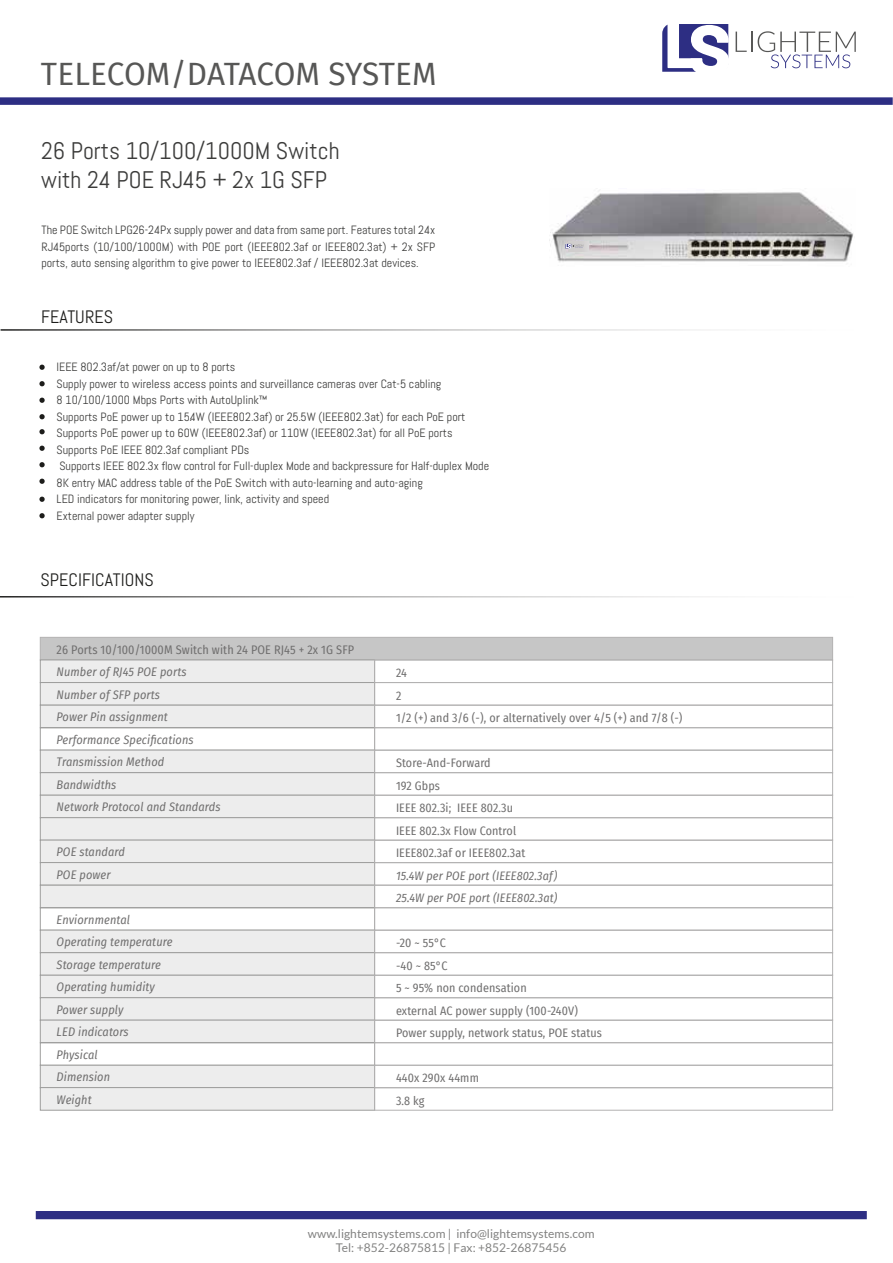
<style>
.page{position:relative;width:893px;height:1263px;background:#fff}
.page>*{position:absolute;margin:0;border:0;box-sizing:border-box;transform-origin:0 0}
.t1{font:31.5px "Fira Sans";letter-spacing:-.005em;color:#575756}
.t2{font:24px/28.8px "Abel";color:#3c3c3b}
.t3{font:18px "Abel";letter-spacing:.005em;color:#1d1d1b}
.t4{font:italic 12.15px/22.5px "Fira Sans Condensed";letter-spacing:.01em;color:#706f6f}
.t5{font:12.15px "Fira Sans Condensed";letter-spacing:.01em;color:#706f6f}
.t6{font:12px/16.5px "Abel";color:#3c3c3b}
.t7{font:12px/22.5px "Fira Sans Condensed";letter-spacing:.01em;color:#706f6f}
.t8{font:12px/14.4px "Lato";letter-spacing:.005em;color:#575756;text-align:center}
.t9{font:italic 12px/22.5px "Fira Sans Condensed";letter-spacing:.01em;color:#706f6f}
</style>
<div class="page">
<div style="left:36px;top:1211px;width:831px;height:8px;border:8px solid #2d2e83"></div>
<svg style="left:662px;top:24px;width:67px;height:48px"></svg>
<svg style="left:736px;top:32px;width:16px;height:20px"></svg>
<svg style="left:758px;top:31px;width:98px;height:37px"></svg>
<div style="left:0;top:97px;width:893px;height:8px;background:#2d2e83"></div>
<svg style="left:39px;top:365px;width:6px;height:5px"></svg>
<svg style="left:39px;top:381px;width:6px;height:5px"></svg>
<svg style="left:39px;top:414px;width:6px;height:5px"></svg>
<svg style="left:39px;top:429px;width:6px;height:5px"></svg>
<svg style="left:39px;top:398px;width:6px;height:5px"></svg>
<svg style="left:39px;top:462px;width:6px;height:5px"></svg>
<svg style="left:39px;top:446px;width:6px;height:5px"></svg>
<svg style="left:39px;top:497px;width:6px;height:5px"></svg>
<svg style="left:39px;top:513px;width:6px;height:5px"></svg>
<svg style="left:39px;top:479px;width:6px;height:5px"></svg>
<div style="left:40px;top:637px;width:793px;height:23px;background:#c6c6c6;border:1px solid #b3b2b2"></div>
<div style="left:40px;top:660px;width:335px;height:23px;background:#ededed;border:1px solid #9d9d9c"></div>
<div style="left:374px;top:660px;width:459px;height:23px;border:1px solid #b3b2b2"></div>
<div style="left:40px;top:682px;width:335px;height:23px;background:#ededed;border:1px solid #9d9d9c"></div>
<div style="left:374px;top:682px;width:459px;height:23px;border:1px solid #b3b2b2"></div>
<div style="left:40px;top:705px;width:335px;height:23px;background:#ededed;border:1px solid #9d9d9c"></div>
<div style="left:374px;top:705px;width:459px;height:23px;border:1px solid #b3b2b2"></div>
<div style="left:40px;top:727px;width:335px;height:23px;border:1px solid #9d9d9c"></div>
<div style="left:374px;top:727px;width:459px;height:23px;border:1px solid #b3b2b2"></div>
<div style="left:40px;top:750px;width:335px;height:23px;background:#ededed;border:1px solid #9d9d9c"></div>
<div style="left:374px;top:750px;width:459px;height:23px;border:1px solid #b3b2b2"></div>
<div style="left:40px;top:772px;width:335px;height:23px;background:#ededed;border:1px solid #9d9d9c"></div>
<div style="left:374px;top:772px;width:459px;height:23px;border:1px solid #b3b2b2"></div>
<div style="left:40px;top:795px;width:335px;height:23px;background:#ededed;border:1px solid #9d9d9c"></div>
<div style="left:374px;top:795px;width:459px;height:23px;border:1px solid #b3b2b2"></div>
<div style="left:40px;top:817px;width:335px;height:23px;background:#ededed;border:1px solid #9d9d9c"></div>
<div style="left:374px;top:817px;width:459px;height:23px;border:1px solid #b3b2b2"></div>
<div style="left:40px;top:840px;width:335px;height:23px;background:#ededed;border:1px solid #9d9d9c"></div>
<div style="left:374px;top:840px;width:459px;height:23px;border:1px solid #b3b2b2"></div>
<div style="left:40px;top:862px;width:335px;height:23px;background:#ededed;border:1px solid #9d9d9c"></div>
<div style="left:374px;top:862px;width:459px;height:23px;border:1px solid #b3b2b2"></div>
<div style="left:40px;top:885px;width:335px;height:23px;background:#ededed;border:1px solid #9d9d9c"></div>
<div style="left:374px;top:885px;width:459px;height:23px;border:1px solid #b3b2b2"></div>
<div style="left:40px;top:907px;width:335px;height:23px;border:1px solid #9d9d9c"></div>
<div style="left:374px;top:907px;width:459px;height:23px;border:1px solid #b3b2b2"></div>
<div style="left:40px;top:930px;width:335px;height:23px;background:#ededed;border:1px solid #9d9d9c"></div>
<div style="left:374px;top:930px;width:459px;height:23px;border:1px solid #b3b2b2"></div>
<div style="left:40px;top:952px;width:335px;height:23px;background:#ededed;border:1px solid #9d9d9c"></div>
<div style="left:374px;top:952px;width:459px;height:23px;border:1px solid #b3b2b2"></div>
<div style="left:40px;top:975px;width:335px;height:23px;background:#ededed;border:1px solid #9d9d9c"></div>
<div style="left:374px;top:975px;width:459px;height:23px;border:1px solid #b3b2b2"></div>
<div style="left:40px;top:997px;width:335px;height:23px;background:#ededed;border:1px solid #9d9d9c"></div>
<div style="left:374px;top:997px;width:459px;height:23px;border:1px solid #b3b2b2"></div>
<div style="left:40px;top:1020px;width:335px;height:23px;background:#ededed;border:1px solid #9d9d9c"></div>
<div style="left:374px;top:1020px;width:459px;height:23px;border:1px solid #b3b2b2"></div>
<div style="left:40px;top:1042px;width:335px;height:23px;border:1px solid #9d9d9c"></div>
<div style="left:374px;top:1042px;width:459px;height:23px;border:1px solid #b3b2b2"></div>
<div style="left:40px;top:1065px;width:335px;height:23px;background:#ededed;border:1px solid #9d9d9c"></div>
<div style="left:374px;top:1065px;width:459px;height:23px;border:1px solid #b3b2b2"></div>
<div style="left:40px;top:1087px;width:335px;height:23px;background:#ededed;border:1px solid #9d9d9c"></div>
<div style="left:374px;top:1087px;width:459px;height:23px;border:1px solid #b3b2b2"></div>
<img style="left:550px;top:190px;width:304px;height:72px">
<div style="left:568px;top:242px;width:21px;height:9px;background:#d5d3d3"></div>
<svg style="left:565px;top:243px;width:18px;height:6px"></svg>
<h1 class="t1" style="left:41px;top:50px;width:397px">TELECOM/DATACOM SYSTEM</h1>
<h2 class="t2" style="left:41px;top:136px;width:300px">26 Ports 10/100/1000M Switch with 24 POE RJ45 + 2x 1G SFP</h2>
<p class="t6" style="left:41px;top:222px;width:395px;text-align:justify">The POE Switch LPG26-24Px supply power and data from same port. Features total 24x RJ45ports (10/100/1000M) with POE port (IEEE802.3af or IEEE802.3at) + 2x SFP ports, auto sensing algorithm to give power to IEEE802.3af / IEEE802.3at devices.</p>
<h3 class="t3" style="left:41px;top:305px;width:74px">FEATURES</h3>
<p class="t6" style="left:57px;top:359px;width:434px">IEEE 802.3af/at power on up to 8 ports<br>Supply power to wireless access points and surveillance cameras over Cat-5 cabling<br>8 10/100/1000 Mbps Ports with AutoUplink™<br>Supports PoE power up to 15.4W (IEEE802.3af) or 25.5W (IEEE802.3at) for each PoE port Supports PoE power up to 60W (IEEE802.3af) or 110W (IEEE802.3at) for all PoE ports Supports PoE IEEE 802.3af compliant PDs<br>Supports IEEE 802.3x flow control for Full-duplex Mode and backpressure for Half-duplex Mode 8K entry MAC address table of the PoE Switch with auto-learning and auto-aging<br>LED indicators for monitoring power, link, activity and speed<br>External power adapter supply</p>
<h3 class="t3" style="left:40px;top:568px;width:115px">SPECIFICATIONS</h3>
<p class="t5" style="left:57px;top:640px;width:299px">26 Ports 10/100/1000M Switch with 24 POE RJ45 + 2x 1G SFP</p>
<p class="t4" style="left:57px;top:660px;width:165px">Number of RJ45 POE ports<br>Number of SFP ports<br>Power Pin assignment<br>Performance Specifications<br>Transmission Method<br>Bandwidths<br>Network Protocol and Standards</p>
<p class="t4" style="left:57px;top:840px;width:70px">POE standard<br>POE power</p>
<p class="t4" style="left:57px;top:908px;width:117px">Enviornmental<br>Operating temperature<br>Storage temperature<br>Operating humidity<br>Power supply<br>LED indicators<br>Physical<br>Dimension<br>Weight</p>
<p class="t7" style="left:396px;top:661px;width:288px">24<br>2<br>1/2 (+) and 3/6 (-), or alternatively over 4/5 (+) and 7/8 (-)</p>
<p class="t7" style="left:396px;top:751px;width:131px">Store-And-Forward<br>192 Gbps<br>IEEE 802.3i; IEEE 802.3u<br>IEEE 802.3x Flow Control<br>IEEE802.3af or IEEE802.3at</p>
<p class="t9" style="left:396px;top:864px;width:163px">15.4W per POE port (IEEE802.3af)<br>25.4W per POE port (IEEE802.3at)</p>
<p class="t7" style="left:396px;top:931px;width:207px">-20 ~ 55°C<br>-40 ~ 85°C<br>5 ~ 95% non condensation<br>external AC power supply (100-240V)<br>Power supply, network status, POE status</p>
<p class="t7" style="left:396px;top:1066px;width:84px">440x 290x 44mm<br>3.8 kg</p>
<p class="t8" style="left:308px;top:1226px;width:288px">www.lightemsystems.com | info@lightemsystems.com<br>Tel: +852-26875815 | Fax: +852-26875456</p>
</div>
